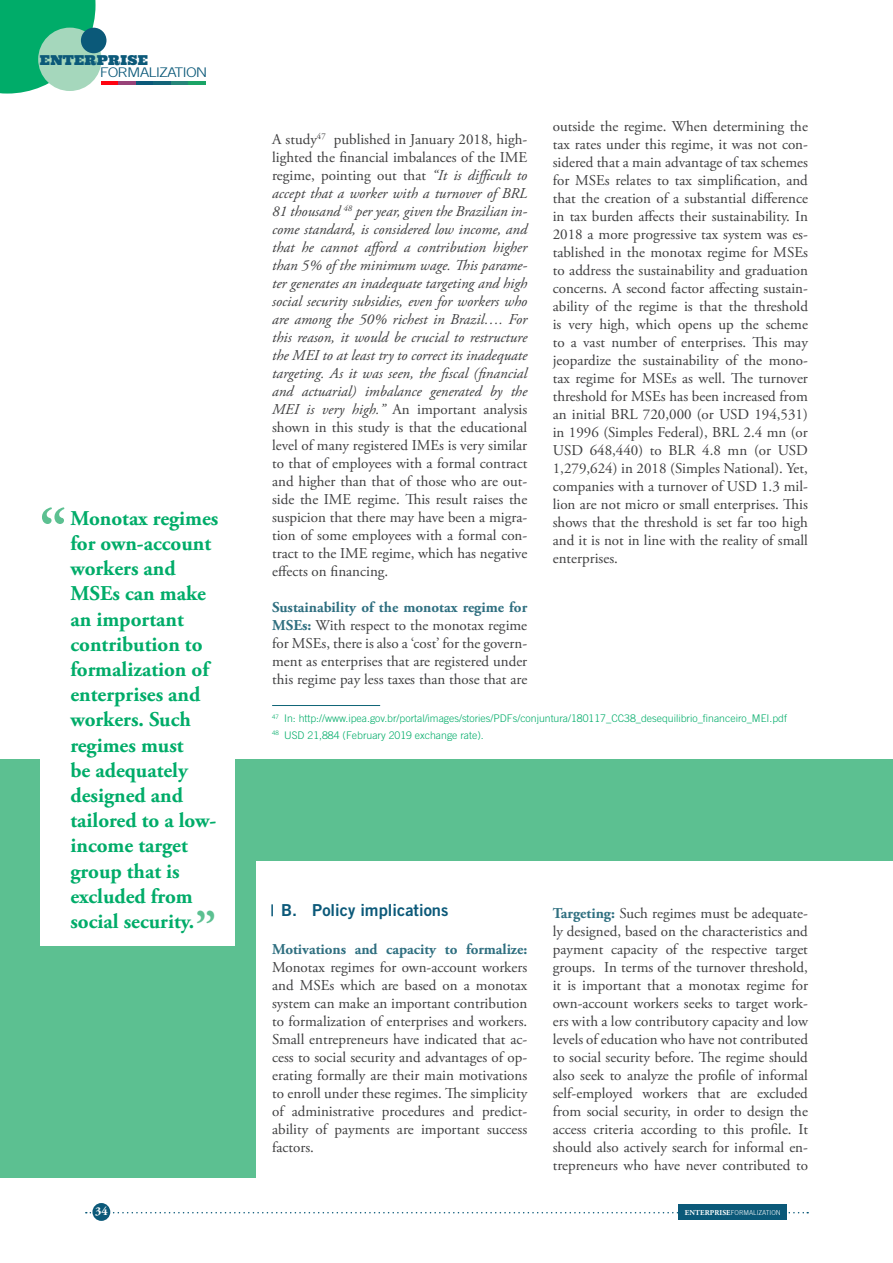
<style>
.page{position:relative;width:893px;height:1263px;background:#fff}
.page>*{position:absolute;margin:0;border:0;box-sizing:border-box;transform-origin:0 0}
.t1{font:700 57px "Adobe Garamond Pro";color:#5cc091}
.t2{font:700 43.5px "Adobe Garamond Pro";color:#5cc091}
.quote{font:700 21px/25.2px "Adobe Garamond Pro";color:#00ac69}
.t3{font:16.5px "Trade Gothic LT Std Bd 2";color:#0b5979}
.text{font:15px/18px "Adobe Garamond Pro";color:#3e3e3f;text-align:justify}
.text-2{font:italic 15px/18px "Adobe Garamond Pro";color:#3e3e3f;text-align:justify}
.t4{font:13.65px "Ultra";letter-spacing:.02em;color:#0b5979}
.t5{font:300 13.35px "Trade Gothic LT Std";letter-spacing:-.06em;color:#0b5979;scale:1.21 1}
.t6{font:700 12px "Adobe Garamond Pro";color:#fff}
.Paragraph_Style_1{font:300 10.5px "Trade Gothic LT Std";color:#00ac69}
.t7{font:300 6.75px "Trade Gothic LT Std";color:#fff}
.s1{font-style:normal}
.s2{font-weight:700;color:#2f6f80}
.s3{font-family:"Adobe Garamond Pro";font-weight:700;font-size:7.5px}
</style>
<div class="page">
<svg style="left:86px;top:1212px;width:722px;height:1px"></svg>
<div style="left:92px;top:1203px;width:18px;height:18px;background:#0b5979;border-radius:50%"></div>
<div style="left:679px;top:1204px;width:108px;height:16px;background:#0b5979"></div>
<svg style="left:0;top:0;width:96px;height:94px;background:#15b275"></svg>
<div style="left:38px;top:28px;width:64px;height:63px;background:#a5d7bc;border-radius:50%"></div>
<div style="left:81px;top:28px;width:25px;height:25px;background:#0b5979;border-radius:50%"></div>
<hr style="left:101px;top:81px;width:18px;height:4px;background:#ff0310">
<hr style="left:119px;top:81px;width:17px;height:4px;background:#984278">
<hr style="left:136px;top:81px;width:18px;height:4px;background:#0b5979">
<hr style="left:154px;top:81px;width:17px;height:4px;background:#136478">
<hr style="left:171px;top:81px;width:18px;height:4px;background:#268679">
<hr style="left:189px;top:81px;width:17px;height:4px;background:#1aa466">
<div style="left:0;top:760px;width:255px;height:418px;background:#5cc091"></div>
<div style="left:0;top:760px;width:893px;height:101px;background:#5cc091"></div>
<hr style="left:272px;top:705px;width:108px;height:1px;background:#0f6577">
<svg style="left:271px;top:904px;width:2px;height:12px"></svg>
<div style="left:40px;top:486px;width:195px;height:459px;background:#fff"></div>
<p class="t4" style="left:40px;top:51px;width:109px">ENTERPRISE</p>
<p class="t5" style="left:100px;top:64px;width:90px">FORMALIZATION</p>
<p class="t1" style="left:40px;top:496px;width:28px">“</p>
<p class="quote" style="left:70px;top:506px;width:150px">Monotax regimes for own-account workers and<br>MSEs can make an important contribution to formalization of enterprises and workers. Such regimes must<br>be adequately designed and tailored to a low&shy;income target group that is excluded from social security.</p>
<p class="t2" style="left:196px;top:901px;width:22px">”</p>
<p class="text" style="left:553px;top:118px;width:257px">outside the regime. When determining the tax rates under this regime, it was not con&shy;sidered that a main advantage of tax schemes for MSEs relates to tax simplification, and that the creation of a substantial difference in tax burden affects their sustainability. In 2018 a more progressive tax system was es&shy;tablished in the monotax regime for MSEs to address the sustainability and graduation concerns. A second factor affecting sustain&shy;ability of the regime is that the threshold is very high, which opens up the scheme to a vast number of enterprises. This may jeopardize the sustainability of the mono&shy;tax regime for MSEs as well. The turnover threshold for MSEs has been increased from an initial BRL 720,000 (or USD 194,531) in 1996 (Simples Federal), BRL 2.4 mn (or USD 648,440) to BLR 4.8 mn (or USD 1,279,624) in 2018 (Simples National). Yet, companies with a turnover of USD 1.3 mil&shy;lion are not micro or small enterprises. This shows that the threshold is set far too high and it is not in line with the reality of small enterprises.</p>
<p class="text-2" style="left:272px;top:131px;width:257px"><span class="s1">A study</span><sup>47</sup> <span class="s1">published in January 2018, high&shy;lighted the financial imbalances of the IME regime, pointing out that</span> “It is difficult to accept that a worker with a turnover of BRL 81 thousand <sup>48</sup> per year, given the Brazilian in&shy;come standard, is considered low income, and that he cannot afford a contribution higher than 5% of the minimum wage. This parame&shy;ter generates an inadequate targeting and high social security subsidies, even for workers who are among the 50% richest in Brazil…. For this reason, it would be crucial to restructure the MEI to at least try to correct its inadequate targeting. As it was seen, the fiscal (financial and actuarial) imbalance generated by the MEI is very high.” <span class="s1">An important analysis shown in this study is that the educational level of many registered IMEs is very similar to that of employees with a formal contract and higher than that of those who are out&shy;side the IME regime. This result raises the suspicion that there may have been a migra&shy;tion of some employees with a formal con&shy;tract to the IME regime, which has negative effects on financing.</span></p>
<p class="text" style="left:272px;top:599px;width:257px"><span class="s2">Sustainability of the monotax regime for MSEs:</span> With respect to the monotax regime for MSEs, there is also a ‘cost’ for the govern&shy;ment as enterprises that are registered under this regime pay less taxes than those that are</p>
<p class="Paragraph_Style_1" style="left:272px;top:712px;width:516px"><sup>47</sup> In: http://www.ipea.gov.br/portal/images/stories/PDFs/conjuntura/180117_CC38_desequilibrio_financeiro_MEI.pdf</p>
<p class="Paragraph_Style_1" style="left:272px;top:728px;width:213px"><sup>48</sup> USD 21,884 (February 2019 exchange rate).</p>
<p class="t3" style="left:281px;top:900px;width:169px">B. Policy implications</p>
<p class="text" style="left:272px;top:941px;width:257px"><span class="s2">Motivations and capacity to formalize:<br></span>Monotax regimes for own-account workers and MSEs which are based on a monotax system can make an important contribution to formalization of enterprises and workers.<br>Small entrepreneurs have indicated that ac&shy;cess to social security and advantages of op&shy;erating formally are their main motivations to enroll under these regimes. The simplicity of administrative procedures and predict&shy;ability of payments are important success factors.</p>
<p class="text" style="left:553px;top:905px;width:257px"><span class="s2">Targeting:</span> Such regimes must be adequate&shy;ly designed, based on the characteristics and payment capacity of the respective target groups. In terms of the turnover threshold, it is important that a monotax regime for own-account workers seeks to target work&shy;ers with a low contributory capacity and low levels of education who have not contributed to social security before. The regime should also seek to analyze the profile of informal self-employed workers that are excluded from social security, in order to design the access criteria according to this profile. It should also actively search for informal en&shy;trepreneurs who have never contributed to</p>
<p class="t6" style="left:95px;top:1204px;width:14px">34</p>
<p class="t7" style="left:685px;top:1208px;width:97px"><span class="s3">ENTERPRISE</span>FORMALIZATION</p>
</div>
